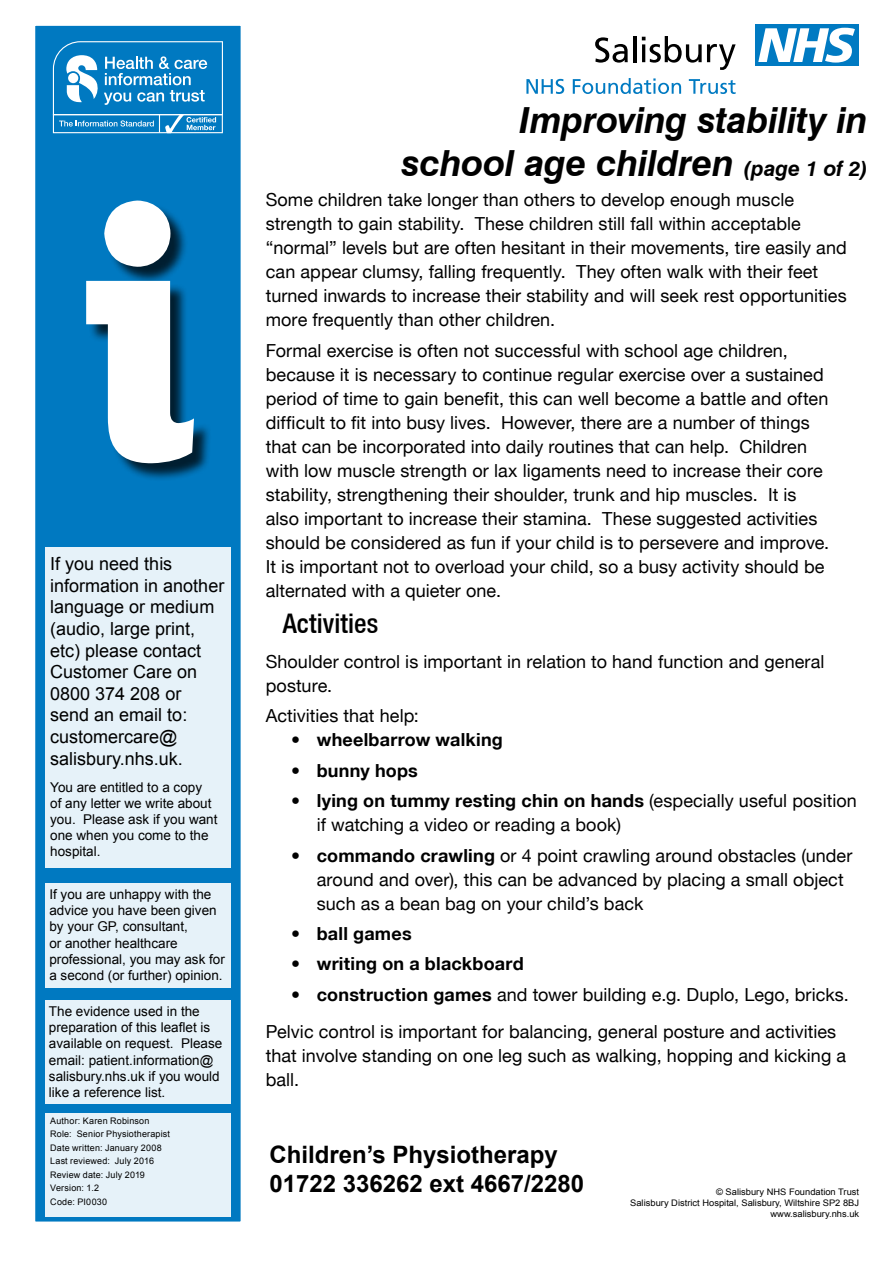
<style>
.page{position:relative;width:893px;height:1263px;background:#fff}
.page>*{position:absolute;margin:0;border:0;box-sizing:border-box;transform-origin:0 0}
.t1{font:370.5px "FS Lola Extra Bold Regular";color:#fff}
.t2{font:italic 700 36px/43.2px "Swiss 721 BT";letter-spacing:-.01em;color:#000;text-align:right}
.t3{font:500 condensed 27px "Helvetica Neue LT";letter-spacing:.005em;color:#000}
.t4{font:700 24px/28.8px "Arial";color:#000}
.t5{font:18px/24px "Helvetica Neue LT";letter-spacing:.005em;color:#000}
.t6{font:18px/21.6px "Arial";color:#000}
.t7{font:700 18px "Helvetica Neue LT";letter-spacing:.01em;color:#000}
.t8{font:13.5px/16.2px "Arial";color:#000}
.t9{font:9px/13.5px "Arial";letter-spacing:.01em;color:#000}
.t10{font:9px/10.8px "Arial";letter-spacing:.01em;color:#000;text-align:right;scale:1.04 1}
.s1{font-size:21px}
.s2{font-weight:700}
</style>
<div class="page">
<div style="left:34px;top:24px;width:208px;height:1199px;background:#0079c1;border:2px solid #fff"></div>
<div style="left:45px;top:548px;width:186px;height:320px;background:#e6f2f9"></div>
<div style="left:45px;top:1000px;width:186px;height:103px;background:#e6f2f9"></div>
<div style="left:45px;top:1113px;width:186px;height:103px;background:#e6f2f9"></div>
<svg style="left:595px;top:37px;width:33px;height:26px"></svg>
<hr style="left:633px;top:36px;width:3px;height:26px;background:#000">
<svg style="left:642px;top:36px;width:94px;height:34px"></svg>
<div style="left:755px;top:24px;width:104px;height:42px;background:#007ac2"></div>
<svg style="left:758px;top:28px;width:97px;height:35px"></svg>
<svg style="left:526px;top:79px;width:38px;height:15px"></svg>
<svg style="left:573px;top:78px;width:108px;height:16px"></svg>
<svg style="left:689px;top:79px;width:47px;height:15px"></svg>
<div style="left:45px;top:883px;width:186px;height:105px;background:#e6f2f9"></div>
<div style="left:88px;top:203px;width:124px;height:279px;background:#000;opacity:.75"></div>
<svg style="left:53px;top:41px;width:170px;height:92px"></svg>
<h1 class="t1" style="left:79px;top:142px;width:126px">i</h1>
<p class="t6" style="left:50px;top:553px;width:176px">If you need this information in another language or medium (audio, large print, etc) please contact<br>Customer Care on<br>0800 374 208 or send an email to: customercare@ salisbury.nhs.uk.</p>
<p class="t8" style="left:50px;top:779px;width:169px">You are entitled to a copy<br>of any letter we write about you. Please ask if you want one when you come to the hospital.</p>
<p class="t8" style="left:49px;top:886px;width:177px">If you are unhappy with the advice you have been given by your GP, consultant,<br>or another healthcare professional, you may ask for a second (or further) opinion.</p>
<p class="t8" style="left:49px;top:1003px;width:175px">The evidence used in the preparation of this leaflet is available on request. Please email: patient.information@ salisbury.nhs.uk if you would like a reference list.</p>
<p class="t9" style="left:50px;top:1114px;width:121px">Author: Karen Robinson<br>Role: Senior Physiotherapist<br>Date written: January 2008<br>Last reviewed: July 2016<br>Review date: July 2019<br>Version: 1.2<br>Code: PI0030</p>
<h2 class="t2" style="left:402px;top:98px;width:468px">Improving stability in school age children <span class="s1">(page 1 of 2)</span></h2>
<p class="t5" style="left:266px;top:188px;width:583px">Some children take longer than others to develop enough muscle strength to gain stability. These children still fall within acceptable “normal” levels but are often hesitant in their movements, tire easily and can appear clumsy, falling frequently. They often walk with their feet turned inwards to increase their stability and will seek rest opportunities more frequently than other children.</p>
<p class="t5" style="left:266px;top:338px;width:565px">Formal exercise is often not successful with school age children, because it is necessary to continue regular exercise over a sustained period of time to gain benefit, this can well become a battle and often difficult to fit into busy lives. However, there are a number of things that can be incorporated into daily routines that can help. Children with low muscle strength or lax ligaments need to increase their core stability, strengthening their shoulder, trunk and hip muscles. It is also important to increase their stamina. These suggested activities should be considered as fun if your child is to persevere and improve.<br>It is important not to overload your child, so a busy activity should be alternated with a quieter one.</p>
<h3 class="t3" style="left:283px;top:608px;width:97px">Activities</h3>
<p class="t5" style="left:266px;top:649px;width:560px">Shoulder control is important in relation to hand function and general posture.</p>
<p class="t5" style="left:266px;top:704px;width:155px">Activities that help:</p>
<p class="t7" style="left:291px;top:729px;width:213px">• wheelbarrow walking</p>
<p class="t7" style="left:291px;top:759px;width:128px">• bunny hops</p>
<p class="t5" style="left:317px;top:788px;width:542px;text-indent:-26px"><span class="s2">• lying on tummy resting chin on hands</span> (especially useful position if watching a video or reading a book)</p>
<p class="t5" style="left:317px;top:843px;width:537px;text-indent:-26px"><span class="s2">• commando crawling</span> or 4 point crawling around obstacles (under around and over), this can be advanced by placing a small object such as a bean bag on your child’s back</p>
<p class="t7" style="left:291px;top:922px;width:122px">• ball games</p>
<p class="t7" style="left:291px;top:953px;width:234px">• writing on a blackboard</p>
<p class="t5" style="left:266px;top:976px;width:585px;line-height:36.8px;text-indent:26px"><span class="s2">• construction games</span> and tower building e.g. Duplo, Lego, bricks.<br>Pelvic control is important for balancing, general posture and activities</p>
<p class="t5" style="left:266px;top:1043px;width:582px">that involve standing on one leg such as walking, hopping and kicking a ball.</p>
<h3 class="t4" style="left:269px;top:1141px;width:316px">Children’s Physiotherapy<br>01722 336262 ext 4667/2280</h3>
<p class="t10" style="left:630px;top:1186px;width:222px">© Salisbury NHS Foundation Trust<br>Salisbury District Hospital, Salisbury, Wiltshire SP2 8BJ www.salisbury.nhs.uk</p>
</div>
